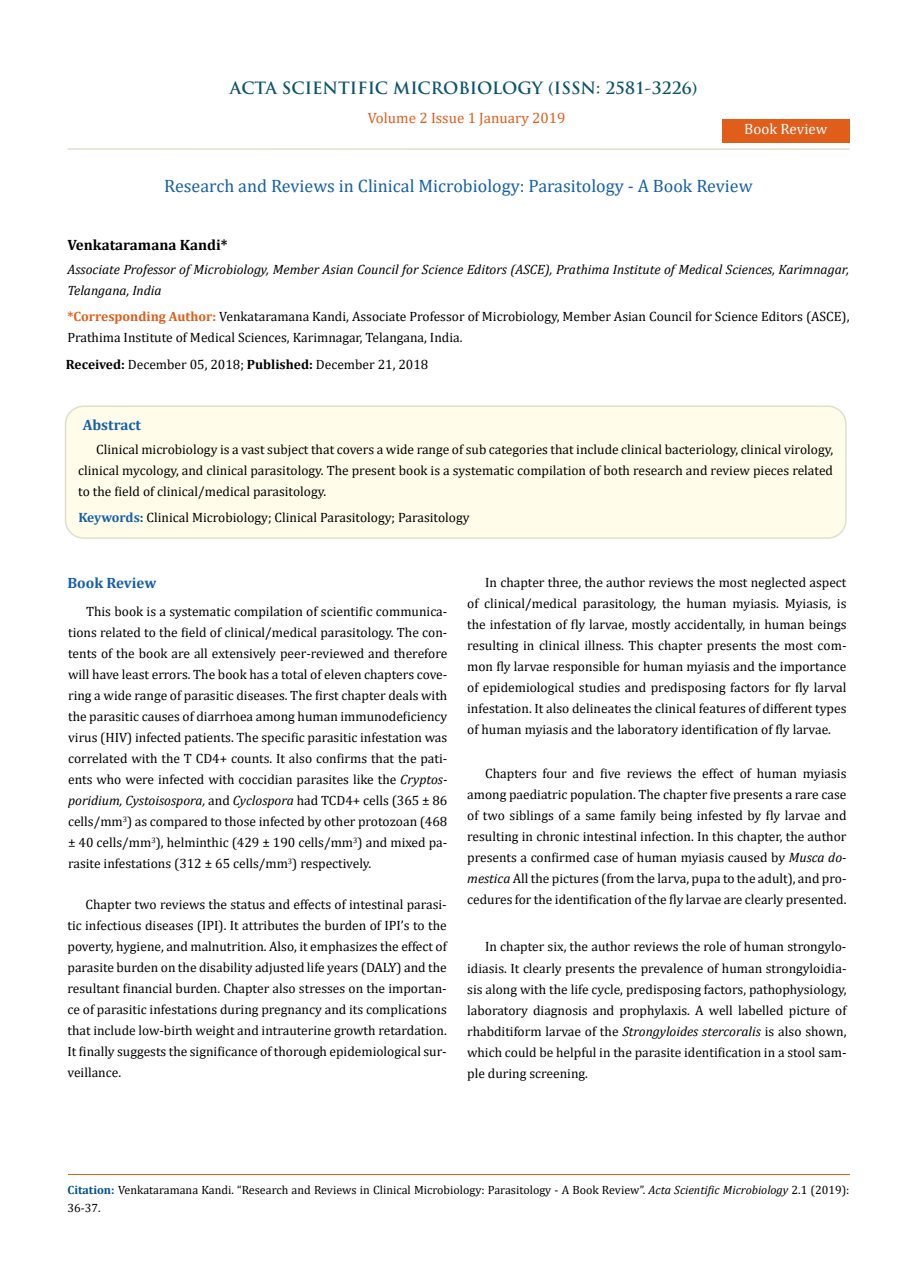
<style>
.page{position:relative;width:917px;height:1280px;background:#fff}
.page>*{position:absolute;margin:0;border:0;box-sizing:border-box;transform-origin:0 0}
.t1{font:18px "Cambria";color:#1560a6}
.t2{font:700 16.5px "Trajan Pro";color:#0e546a}
.t3{font:15px "Cambria";color:#e05d1a}
.t4{font:700 15px "Cambria";color:#000}
.t5{font:700 15px "Cambria";color:#1560a6}
.t6{font:15px "Cambria";color:#fff}
.t7{font:13.5px/21px "Cambria";color:#000;text-align:justify}
.t8{font:italic 13.5px/21px "Cambria";color:#000}
.t9{font:12px/18px "Cambria";color:#000}
.s1{font-weight:700;color:#e05d1a}
.s2{font-weight:700}
.s3{font-weight:700;color:#1560a6}
.s4{font-weight:700;color:#0e546a}
.s5{font-style:italic}
.s6{font-weight:700;color:#035089}
</style>
<div class="page">
<div style="left:722px;top:119px;width:127px;height:23px;background:#e05d1a"></div>
<div style="left:65px;top:406px;width:781px;height:132px;background:#fffde9;border-radius:18px"></div>
<div style="left:65px;top:405px;width:781px;height:134px;border:2px solid #e0dfcd;border-radius:18px"></div>
<hr style="left:68px;top:1174px;width:781px;height:1px;background:#e05d1a">
<hr style="left:67px;top:148px;width:782px;height:2px;background:#e0dfcd">
<p class="t2" style="left:230px;top:77px;width:469px">ACTA SCIENTIFIC MICROBIOLOGY (ISSN: 2581-3226)</p>
<p class="t3" style="left:368px;top:109px;width:199px">Volume 2 Issue 1 January 2019</p>
<p class="t6" style="left:744px;top:120px;width:85px">Book Review</p>
<h1 class="t1" style="left:164px;top:175px;width:590px">Research and Reviews in Clinical Microbiology: Parasitology - A Book Review</h1>
<p class="t4" style="left:67px;top:234px;width:162px">Venkataramana Kandi*</p>
<p class="t8" style="left:67px;top:258px;width:783px">Associate Professor of Microbiology, Member Asian Council for Science Editors (ASCE), Prathima Institute of Medical Sciences, Karimnagar,<br>Telangana, India</p>
<p class="t7" style="left:67px;top:305px;width:783px"><span class="s1">*Corresponding Author:</span> Venkataramana Kandi, Associate Professor of Microbiology, Member Asian Council for Science Editors (ASCE),<br>Prathima Institute of Medical Sciences, Karimnagar, Telangana, India.</p>
<p class="t7" style="left:66px;top:354px;width:364px"><span class="s2">Received:</span> December 05, 2018; <span class="s2">Published:</span> December 21, 2018</p>
<p class="t5" style="left:83px;top:414px;width:60px">Abstract</p>
<p class="t7" style="left:78px;top:439px;width:756px;text-indent:18px">Clinical microbiology is a vast subject that covers a wide range of sub categories that include clinical bacteriology, clinical virology, clinical mycology, and clinical parasitology. The present book is a systematic compilation of both research and review pieces related to the field of clinical/medical parasitology.</p>
<p class="t7" style="left:78px;top:507px;width:392px"><span class="s3">Keywords</span><span class="s4">:</span> Clinical Microbiology; Clinical Parasitology; Parasitology</p>
<p class="t5" style="left:67px;top:572px;width:90px">Book Review</p>
<p class="t7" style="left:68px;top:601px;width:381px;text-indent:18px">This book is a systematic compilation of scientific communica&shy;tions related to the field of clinical/medical parasitology. The con&shy;tents of the book are all extensively peer-reviewed and therefore will have least errors. The book has a total of eleven chapters cove&shy;ring a wide range of parasitic diseases. The first chapter deals with the parasitic causes of diarrhoea among human immunodeficiency virus (HIV) infected patients. The specific parasitic infestation was correlated with the T CD4+ counts. It also confirms that the pati&shy;ents who were infected with coccidian parasites like the <span class="s5">Cryptos&shy;poridium, Cystoisospora,</span> and <span class="s5">Cyclospora</span> had TCD4+ cells (365 ± 86 cells/mm<sup>3</sup>) as compared to those infected by other protozoan (468 ± 40 cells/mm<sup>3</sup>), helminthic (429 ± 190 cells/mm<sup>3</sup>) and mixed pa&shy;rasite infestations (312 ± 65 cells/mm<sup>3</sup>) respectively.</p>
<p class="t7" style="left:67px;top:894px;width:381px;text-indent:18px">Chapter two reviews the status and effects of intestinal parasi&shy;tic infectious diseases (IPI). It attributes the burden of IPI’s to the poverty, hygiene, and malnutrition. Also, it emphasizes the effect of parasite burden on the disability adjusted life years (DALY) and the resultant financial burden. Chapter also stresses on the importan&shy;ce of parasitic infestations during pregnancy and its complications that include low-birth weight and intrauterine growth retardation.<br>It finally suggests the significance of thorough epidemiological sur&shy;veillance.</p>
<p class="t7" style="left:467px;top:571px;width:381px;text-indent:18px">In chapter three, the author reviews the most neglected aspect of clinical/medical parasitology, the human myiasis. Myiasis, is the infestation of fly larvae, mostly accidentally, in human beings resulting in clinical illness. This chapter presents the most com&shy;mon fly larvae responsible for human myiasis and the importance of epidemiological studies and predisposing factors for fly larval infestation. It also delineates the clinical features of different types of human myiasis and the laboratory identification of fly larvae.</p>
<p class="t7" style="left:467px;top:762px;width:381px;text-indent:18px">Chapters four and five reviews the effect of human myiasis among paediatric population. The chapter five presents a rare case of two siblings of a same family being infested by fly larvae and resulting in chronic intestinal infection. In this chapter, the author presents a confirmed case of human myiasis caused by <span class="s5">Musca do&shy;mestica</span> All the pictures (from the larva, pupa to the adult), and pro&shy;cedures for the identification of the fly larvae are clearly presented.</p>
<p class="t7" style="left:467px;top:936px;width:381px;text-indent:18px">In chapter six, the author reviews the role of human strongylo&shy;idiasis. It clearly presents the prevalence of human strongyloidia&shy;sis along with the life cycle, predisposing factors, pathophysiology, laboratory diagnosis and prophylaxis. A well labelled picture of rhabditiform larvae of the <span class="s5">Strongyloides stercoralis</span> is also shown, which could be helpful in the parasite identification in a stool sam&shy;ple during screening.</p>
<p class="t9" style="left:68px;top:1180px;width:783px"><span class="s6">Citation:</span> Venkataramana Kandi. “Research and Reviews in Clinical Microbiology: Parasitology - A Book Review”. <span class="s5">Acta Scientific Microbiology</span> 2.1 (2019):<br>36-37.</p>
</div>
